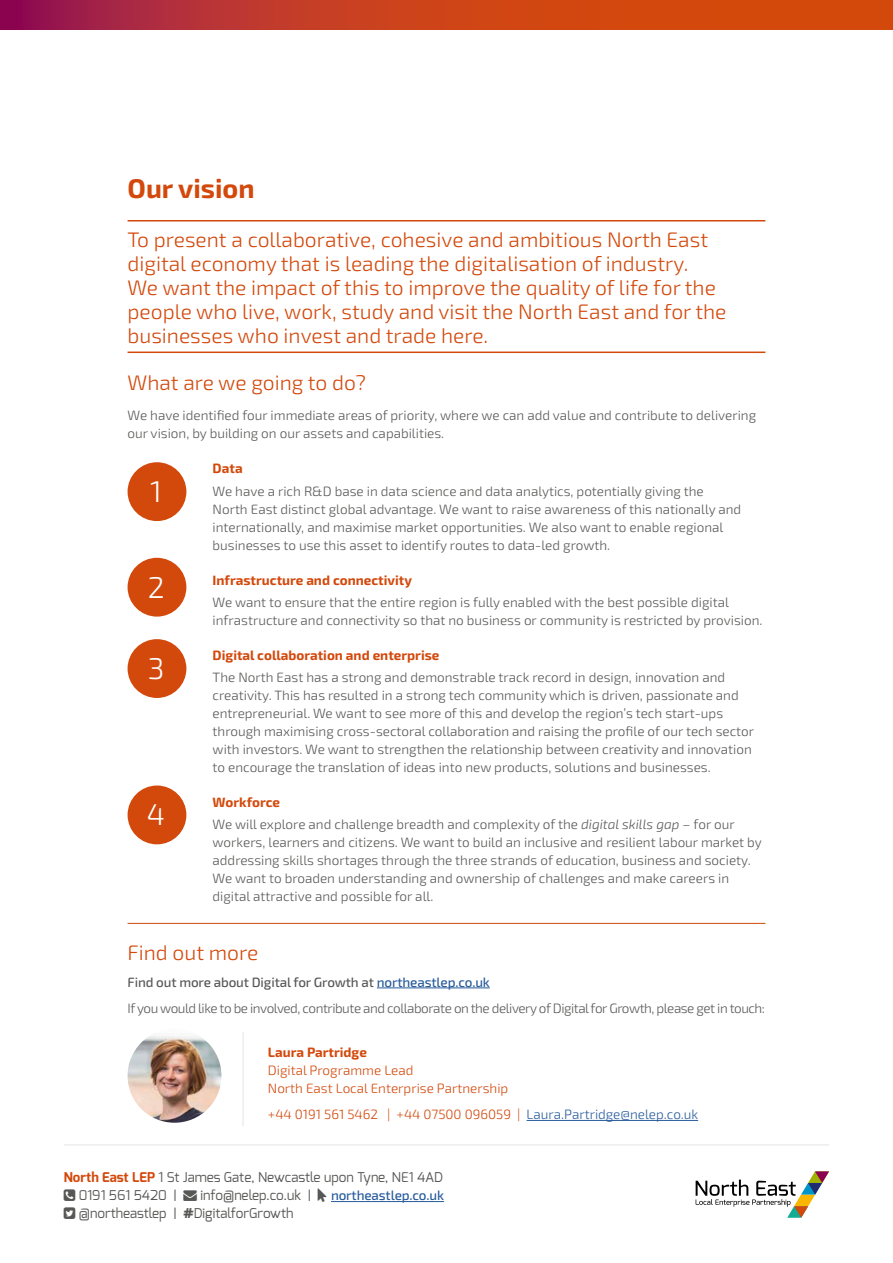
<style>
.page{position:relative;width:893px;height:1263px;background:#fff}
.page>*{position:absolute;margin:0;border:0;box-sizing:border-box;transform-origin:0 0}
.t1{font:300 30px "Exo 2";color:#fff}
.t2{font:700 27px "Exo 2";color:#d3480b}
.t3{font:300 21px/24px "Exo 2";color:#d3480b}
.t4{font:300 13.5px/18px "Exo 2";color:#575756}
.t5{font:300 13.5px/26.5px "Exo 2";letter-spacing:-.035em;color:#575756}
.t6{font:300 13.5px/18px "Exo 2";color:#d3480b}
.t7{font:13.5px/18px "Exo";color:#575756}
.t8{font:700 13.5px "Exo 2";color:#d3480b}
.t9{font:500 13.5px "Exo 2";letter-spacing:-.01em;color:#275b9b}
.s1{font-weight:700;color:#d3480b}
.s2{font-style:italic}
.s3{font-weight:500}
.s4{font-weight:500;color:#275b9b}
.s5{color:#275b9b}
.s6{font-weight:900}
</style>
<div class="page">
<svg style="left:0;top:0;width:893px;height:30px;background:#c33b21"></svg>
<hr style="left:128px;top:220px;width:637px;height:1px;background:#d3480b">
<hr style="left:128px;top:351px;width:637px;height:2px;background:#d3480b">
<hr style="left:377px;top:987px;width:113px;height:1px;background:#275b9b">
<hr style="left:527px;top:1120px;width:171px;height:1px;background:#275b9b">
<img style="left:128px;top:1029px;width:93px;height:94px;border-radius:47px">
<hr style="left:242px;top:1032px;width:2px;height:94px;background:#ededed">
<hr style="left:331px;top:1201px;width:113px;height:1px;background:#275b9b">
<svg style="left:696px;top:1171px;width:133px;height:47px"></svg>
<hr style="left:128px;top:923px;width:637px;height:1px;background:#d3480b">
<hr style="left:64px;top:1144px;width:765px;height:2px;background:#ededed">
<div style="left:128px;top:462px;width:58px;height:59px;background:#d3480b;border-radius:50%"></div>
<div style="left:128px;top:558px;width:58px;height:59px;background:#d3480b;border-radius:50%"></div>
<div style="left:128px;top:639px;width:58px;height:59px;background:#d3480b;border-radius:50%"></div>
<div style="left:128px;top:785px;width:58px;height:59px;background:#d3480b;border-radius:50%"></div>
<h2 class="t2" style="left:128px;top:168px;width:128px">Our vision</h2>
<p class="t3" style="left:128px;top:227px;width:600px">To present a collaborative, cohesive and ambitious North East digital economy that is leading the digitalisation of industry.<br>We want the impact of this to improve the quality of life for the people who live, work, study and visit the North East and for the businesses who invest and trade here.</p>
<h3 class="t3" style="left:128px;top:369px;width:240px">What are we going to do?</h3>
<p class="t4" style="left:128px;top:406px;width:630px">We have identified four immediate areas of priority, where we can add value and contribute to delivering our vision, by building on our assets and capabilities.</p>
<p class="t8" style="left:213px;top:458px;width:32px">Data</p>
<p class="t4" style="left:213px;top:481px;width:530px">We have a rich R&amp;D base in data science and data analytics, potentially giving the North East distinct global advantage. We want to raise awareness of this nationally and internationally, and maximise market opportunities. We also want to enable regional businesses to use this asset to identify routes to data-led growth.</p>
<p class="t8" style="left:213px;top:570px;width:201px">Infrastructure and connectivity</p>
<p class="t4" style="left:213px;top:593px;width:551px">We want to ensure that the entire region is fully enabled with the best possible digital infrastructure and connectivity so that no business or community is restricted by provision.</p>
<p class="t8" style="left:213px;top:645px;width:228px">Digital collaboration and enterprise</p>
<p class="t4" style="left:213px;top:668px;width:543px">The North East has a strong and demonstrable track record in design, innovation and creativity. This has resulted in a strong tech community which is driven, passionate and entrepreneurial. We want to see more of this and develop the region’s tech start-ups through maximising cross-sectoral collaboration and raising the profile of our tech sector with investors. We want to strengthen the relationship between creativity and innovation to encourage the translation of ideas into new products, solutions and businesses.</p>
<p class="t4" style="left:213px;top:791px;width:524px;line-height:22.2px"><span class="s1">Workforce<br></span>We will explore and challenge breadth and complexity of the <span class="s2">digital skills gap</span> – for our</p>
<p class="t4" style="left:213px;top:833px;width:551px">workers, learners and citizens. We want to build an inclusive and resilient labour market by addressing skills shortages through the three strands of education, business and society.<br>We want to broaden understanding and ownership of challenges and make careers in digital attractive and possible for all.</p>
<h1 class="t1" style="left:150px;top:471px;width:13px">1</h1>
<h1 class="t1" style="left:148px;top:567px;width:18px">2</h1>
<h1 class="t1" style="left:148px;top:648px;width:18px">3</h1>
<h1 class="t1" style="left:147px;top:794px;width:20px">4</h1>
<h3 class="t3" style="left:128px;top:940px;width:132px">Find out more</h3>
<p class="t5" style="left:128px;top:968px;width:639px"><span class="s3">Find out more about Digital for Growth at</span> <span class="s4">northeastlep.co.uk<br></span>If you would like to be involved, contribute and collaborate on the delivery of Digital for Growth, please get in touch:</p>
<p class="t8" style="left:268px;top:1042px;width:101px">Laura Partridge</p>
<p class="t6" style="left:268px;top:1060px;width:242px">Digital Programme Lead<br>North East Local Enterprise Partnership</p>
<p class="t6" style="left:268px;top:1105px;width:432px">+44 0191 561 5462 | +44 07500 096059 | <span class="s5">Laura.Partridge@nelep.co.uk</span></p>
<p class="t7" style="left:79px;top:1168px;width:366px;text-indent:-15px"><span class="s1">North East LEP</span> 1 St James Gate, Newcastle upon Tyne, NE1 4AD<br>0191 561 5420 | → info@nelep.co.uk |</p>
<p class="t9" style="left:331px;top:1186px;width:115px">northeastlep.co.uk</p>
<p class="t7" style="left:79px;top:1204px;width:216px">@northeastlep | <span class="s6">#</span>DigitalforGrowth</p>
</div>
